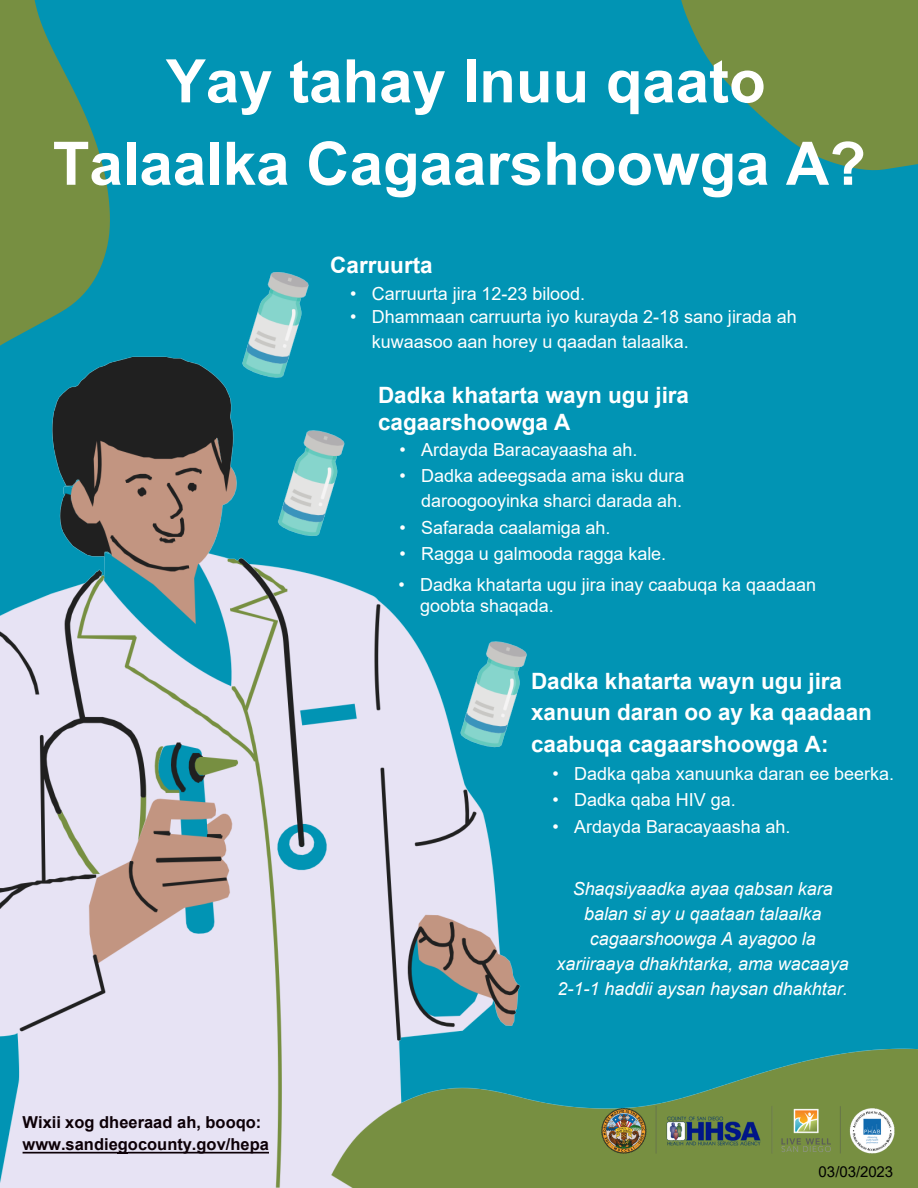
<style>
.page{position:relative;width:918px;height:1188px;background:#0194b4}
.page>*{position:absolute;margin:0;border:0;box-sizing:border-box;transform-origin:0 0}
.t1{font:700 60px/82.3px "Arial";color:#fff;text-align:center}
.t2{font:700 22.5px/31px "Arial";color:#fff}
.t3{font:18px/25px "Arial";color:#fff}
.t4{font:italic 18px/25px "Arial";color:#fff;text-align:center}
.t5{font:700 16.5px/22.6px "Arial";color:#0d0007}
.t6{font:15px "Arial";letter-spacing:-.005em;color:#000}
</style>
<div class="page">
<svg style="left:0;top:0;width:110px;height:273px"></svg>
<svg style="left:681px;top:0;width:237px;height:170px"></svg>
<img style="left:0;top:273px;width:918px;height:915px">
<div style="left:531px;top:658px;width:378px;height:179px;background:#0194b4"></div>
<img style="left:594px;top:1102px;width:306px;height:55px">
<svg style="left:23px;top:1152px;width:246px;height:2px"></svg>
<div style="left:329px;top:243px;width:562px;height:112px;background:#0194b4"></div>
<div style="left:550px;top:868px;width:306px;height:132px;background:#0194b4"></div>
<div style="left:378px;top:540px;width:27px;height:54px;background:#0194b4"></div>
<div style="left:399px;top:565px;width:477px;height:52px;background:#0194b4"></div>
<div style="left:378px;top:373px;width:497px;height:193px;background:#0194b4"></div>
<h1 class="t1" style="left:53px;top:41px;width:815px">Yay tahay Inuu qaato<br>Talaalka Cagaarshoowga A?</h1>
<p class="t2" style="left:330px;top:250px;width:104px">Carruurta</p>
<p class="t3" style="left:350px;top:281px;width:236px">• Carruurta jira 12-23 bilood.</p>
<p class="t3" style="left:372px;top:304px;width:426px;text-indent:-22px">• Dhammaan carruurta iyo kurayda 2-18 sano jirada ah kuwaasoo aan horey u qaadan talaalka.</p>
<p class="t2" style="left:378px;top:382px;width:313px;line-height:27px">Dadka khatarta wayn ugu jira cagaarshoowga A</p>
<p class="t3" style="left:400px;top:437px;width:240px">• Ardayda Baracayaasha ah.</p>
<p class="t3" style="left:400px;top:463px;width:286px;text-align:right">• Dadka adeegsada ama isku dura daroogooyinka sharci darada ah.</p>
<p class="t3" style="left:400px;top:515px;width:213px">• Safarada caalamiga ah.</p>
<p class="t3" style="left:400px;top:541px;width:268px">• Ragga u galmooda ragga kale.</p>
<p class="t3" style="left:420px;top:573px;width:397px;line-height:21.6px;text-indent:-22px">• Dadka khatarta ugu jira inay caabuqa ka qaadaan goobta shaqada.</p>
<p class="t2" style="left:531px;top:666px;width:343px">Dadka khatarta wayn ugu jira xanuun daran oo ay ka qaadaan caabuqa cagaarshoowga A:</p>
<p class="t3" style="left:553px;top:761px;width:343px">• Dadka qaba xanuunka daran ee beerka.</p>
<p class="t3" style="left:553px;top:787px;width:185px">• Dadka qaba HIV ga.</p>
<p class="t3" style="left:553px;top:814px;width:240px">• Ardayda Baracayaasha ah.</p>
<p class="t5" style="left:23px;top:1111px;width:248px">Wixii xog dheeraad ah, booqo: www.sandiegocounty.gov/hepa</p>
<p class="t4" style="left:557px;top:876px;width:294px">Shaqsiyaadka ayaa qabsan kara balan si ay u qaataan talaalka cagaarshoowga A ayagoo la xariiraaya dhakhtarka, ama wacaaya<br>2-1-1 haddii aysan haysan dhakhtar.</p>
<p class="t6" style="left:819px;top:1161px;width:76px">03/03/2023</p>
</div>
